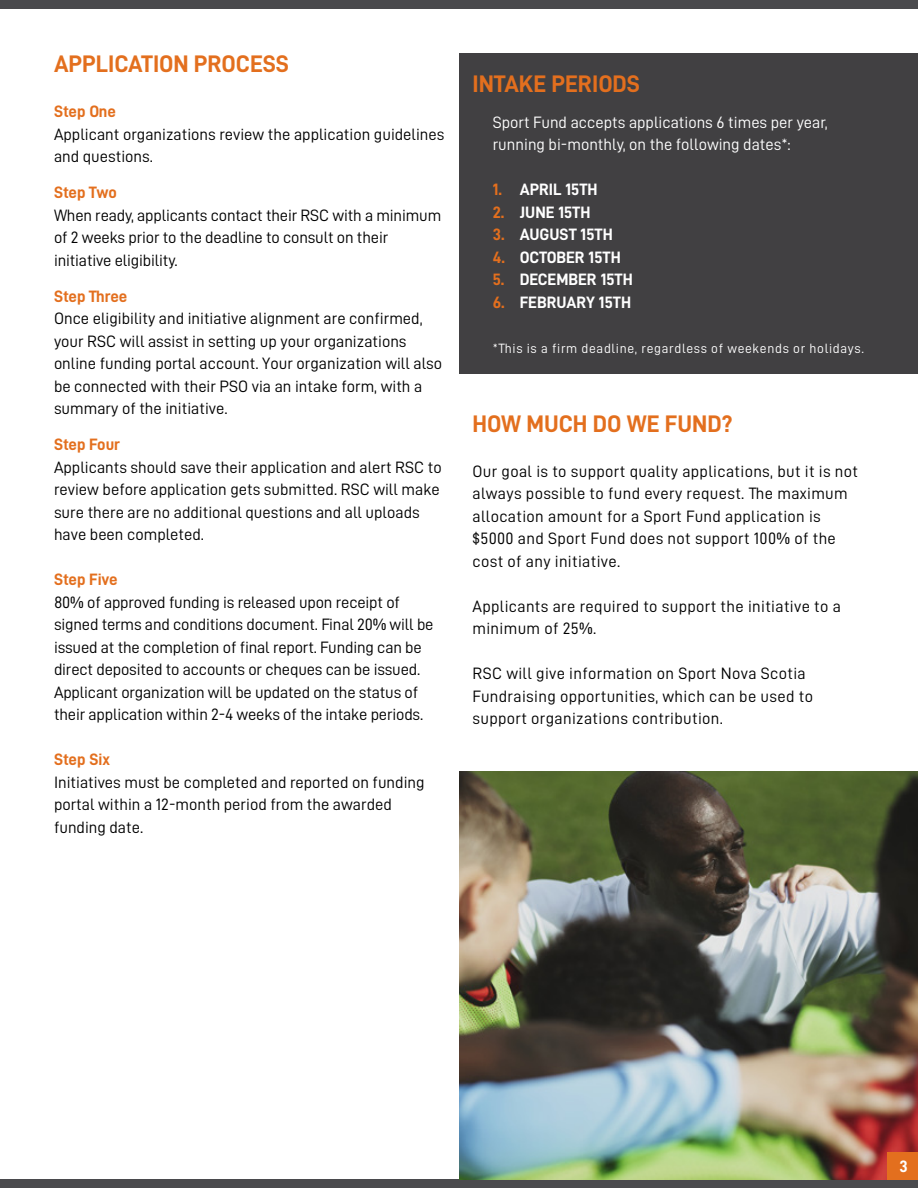
<style>
.page{position:relative;width:918px;height:1188px;background:#fff}
.page>*{position:absolute;margin:0;border:0;box-sizing:border-box;transform-origin:0 0}
.t1{font:24px "D DIN Bold";color:#e36f1e}
.t2{font:16.5px/22.5px "D DIN";color:#000}
.t3{font:16.5px/22.5px "D DIN";letter-spacing:.02em;color:#000}
.t4{font:16.5px/22.5px "D DIN";color:#fff}
.t5{font:16.5px "D DIN Bold";color:#fff}
.t6{font:16.5px "D DIN Bold";color:#e36f1e}
.t7{font:13.5px "D DIN";letter-spacing:.05em;color:#fff}
.s1{color:#e36f1e}
</style>
<div class="page">
<div style="left:0;top:0;width:918px;height:9px;background:#4a4a4d"></div>
<div style="left:0;top:1179px;width:918px;height:9px;background:#4a4a4d"></div>
<div style="left:459px;top:53px;width:459px;height:321px;background:#414042"></div>
<img style="left:459px;top:771px;width:459px;height:408px">
<div style="left:888px;top:1152px;width:30px;height:27px;background:#e36f1e"></div>
<h1 class="t1" style="left:54px;top:51px;width:237px">APPLICATION PROCESS</h1>
<p class="t6" style="left:54px;top:102px;width:64px">Step One</p>
<p class="t2" style="left:54px;top:123px;width:392px">Applicant organizations review the application guidelines and questions.</p>
<p class="t6" style="left:54px;top:183px;width:64px">Step Two</p>
<p class="t2" style="left:54px;top:204px;width:389px">When ready, applicants contact their RSC with a minimum of 2 weeks prior to the deadline to consult on their initiative eligibility.</p>
<p class="t6" style="left:54px;top:287px;width:75px">Step Three</p>
<p class="t2" style="left:54px;top:307px;width:390px">Once eligibility and initiative alignment are confirmed, your RSC will assist in setting up your organizations online funding portal account. Your organization will also be connected with their PSO via an intake form, with a summary of the initiative.</p>
<p class="t6" style="left:54px;top:435px;width:68px">Step Four</p>
<p class="t2" style="left:54px;top:456px;width:389px">Applicants should save their application and alert RSC to review before application gets submitted. RSC will make sure there are no additional questions and all uploads have been completed.</p>
<p class="t6" style="left:54px;top:570px;width:65px">Step Five</p>
<p class="t2" style="left:54px;top:591px;width:381px">80% of approved funding is released upon receipt of signed terms and conditions document. Final 20% will be issued at the completion of final report. Funding can be direct deposited to accounts or cheques can be issued.<br>Applicant organization will be updated on the status of their application within 2-4 weeks of the intake periods.</p>
<p class="t6" style="left:54px;top:751px;width:58px">Step Six</p>
<p class="t2" style="left:54px;top:771px;width:372px">Initiatives must be completed and reported on funding portal within a 12-month period from the awarded funding date.</p>
<h1 class="t1" style="left:472px;top:70px;width:169px">INTAKE PERIODS</h1>
<p class="t4" style="left:493px;top:111px;width:337px">Sport Fund accepts applications 6 times per year, running bi-monthly, on the following dates*:</p>
<p class="t5" style="left:493px;top:181px;width:106px"><span class="s1">1.</span> APRIL 15TH</p>
<p class="t5" style="left:493px;top:203px;width:99px"><span class="s1">2.</span> JUNE 15TH</p>
<p class="t5" style="left:493px;top:226px;width:122px"><span class="s1">3.</span> AUGUST 15TH</p>
<p class="t5" style="left:493px;top:248px;width:130px"><span class="s1">4.</span> OCTOBER 15TH</p>
<p class="t5" style="left:493px;top:271px;width:142px"><span class="s1">5.</span> DECEMBER 15TH</p>
<p class="t5" style="left:493px;top:293px;width:140px"><span class="s1">6.</span> FEBRUARY 15TH</p>
<p class="t7" style="left:493px;top:341px;width:373px">*This is a firm deadline, regardless of weekends or holidays.</p>
<h1 class="t1" style="left:472px;top:410px;width:262px">HOW MUCH DO WE FUND?</h1>
<p class="t3" style="left:472px;top:459px;width:387px">Our goal is to support quality applications, but it is not always possible to fund every request. The maximum allocation amount for a Sport Fund application is $5000 and Sport Fund does not support 100% of the cost of any initiative.</p>
<p class="t3" style="left:472px;top:595px;width:370px">Applicants are required to support the initiative to a minimum of 25%.</p>
<p class="t3" style="left:472px;top:662px;width:342px">RSC will give information on Sport Nova Scotia<br>Fundraising opportunities, which can be used to support organizations contribution.</p>
<p class="t5" style="left:899px;top:1157px;width:10px">3</p>
</div>
